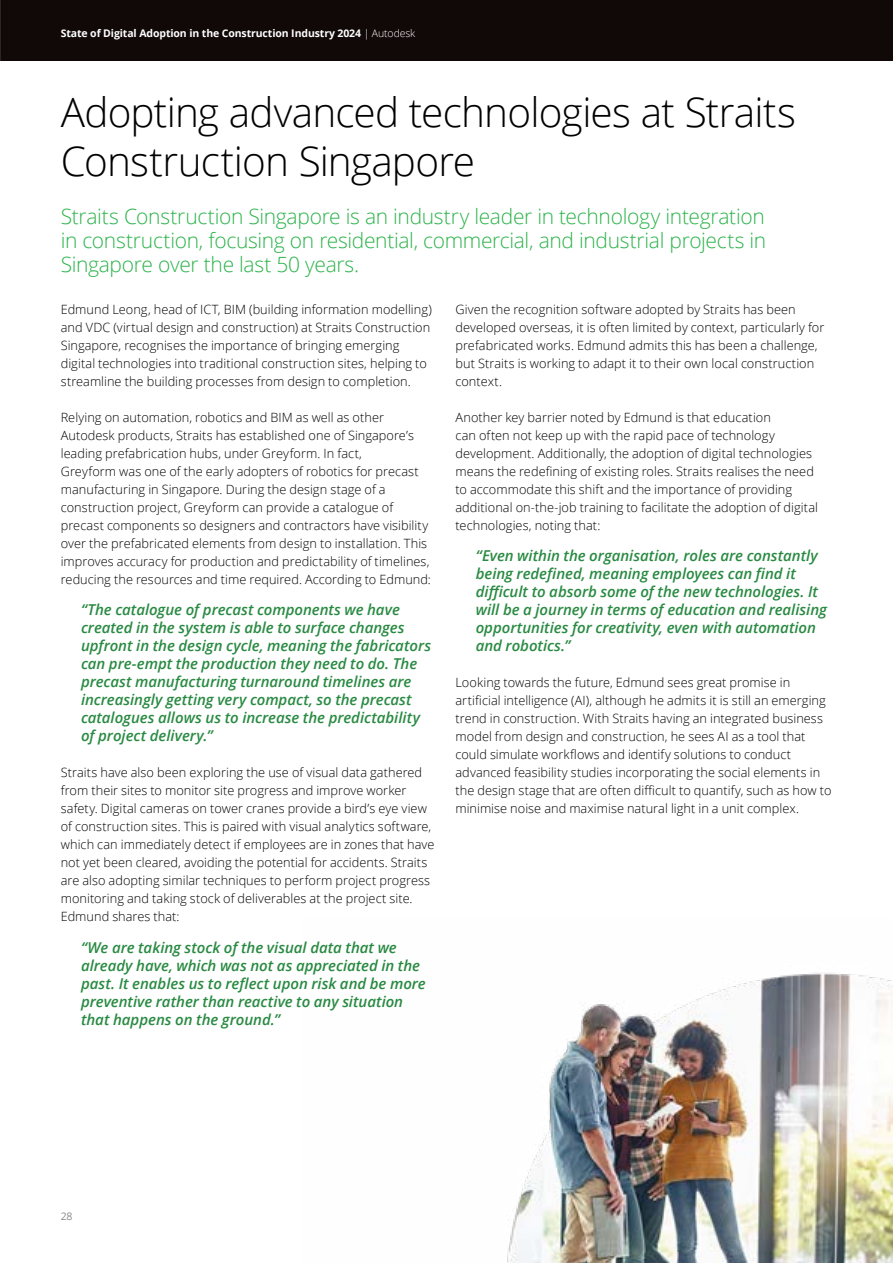
<style>
.page{position:relative;width:893px;height:1263px;background:#fff}
.page>*{position:absolute;margin:0;border:0;box-sizing:border-box;transform-origin:0 0}
.t1{font:300 40.5px/48.6px "Open Sans";letter-spacing:-.02em;color:#000}
.t2{font:300 21px/24px "Open Sans";letter-spacing:-.015em;color:#2cb34a;text-align:justify}
.t3{font:italic 600 15px/18px "Open Sans";letter-spacing:-.005em;color:#298a42}
.t4{font:300 12.75px/18px "Open Sans";letter-spacing:.005em;color:#000}
.t5{font:700 10.5px "Open Sans";letter-spacing:-.01em;color:#fff}
.t6{font:10.5px "Open Sans";color:#878a8f}
.s1{font-weight:300}
</style>
<div class="page">
<div style="left:0;top:0;width:893px;height:61px;background:#110808"></div>
<img style="left:507px;top:973px;width:386px;height:290px">
<p class="t5" style="left:61px;top:26px;width:356px">State of Digital Adoption in the Construction Industry 2024 <span class="s1">| Autodesk</span></p>
<h1 class="t1" style="left:61px;top:87px;width:737px">Adopting advanced technologies at Straits<br>Construction Singapore</h1>
<h2 class="t2" style="left:61px;top:203px;width:707px">Straits Construction Singapore is an industry leader in technology integration in construction, focusing on residential, commercial, and industrial projects in Singapore over the last 50 years.</h2>
<p class="t4" style="left:61px;top:300px;width:373px">Edmund Leong, head of ICT, BIM (building information modelling) and VDC (virtual design and construction) at Straits Construction Singapore, recognises the importance of bringing emerging digital technologies into traditional construction sites, helping to streamline the building processes from design to completion.</p>
<p class="t4" style="left:61px;top:408px;width:372px">Relying on automation, robotics and BIM as well as other Autodesk products, Straits has established one of Singapore’s leading prefabrication hubs, under Greyform. In fact,<br>Greyform was one of the early adopters of robotics for precast manufacturing in Singapore. During the design stage of a construction project, Greyform can provide a catalogue of precast components so designers and contractors have visibility over the prefabricated elements from design to installation. This improves accuracy for production and predictability of timelines, reducing the resources and time required. According to Edmund:</p>
<p class="t3" style="left:81px;top:600px;width:352px">“The catalogue of precast components we have created in the system is able to surface changes upfront in the design cycle, meaning the fabricators can pre-empt the production they need to do. The precast manufacturing turnaround timelines are increasingly getting very compact, so the precast catalogues allows us to increase the predictability of project delivery.”</p>
<p class="t4" style="left:61px;top:763px;width:375px">Straits have also been exploring the use of visual data gathered from their sites to monitor site progress and improve worker safety. Digital cameras on tower cranes provide a bird’s eye view of construction sites. This is paired with visual analytics software, which can immediately detect if employees are in zones that have not yet been cleared, avoiding the potential for accidents. Straits are also adopting similar techniques to perform project progress monitoring and taking stock of deliverables at the project site.<br>Edmund shares that:</p>
<p class="t3" style="left:81px;top:938px;width:346px">“We are taking stock of the visual data that we already have, which was not as appreciated in the past. It enables us to reflect upon risk and be more preventive rather than reactive to any situation that happens on the ground.”</p>
<p class="t4" style="left:455px;top:300px;width:370px">Given the recognition software adopted by Straits has been developed overseas, it is often limited by context, particularly for prefabricated works. Edmund admits this has been a challenge, but Straits is working to adapt it to their own local construction context.</p>
<p class="t4" style="left:455px;top:408px;width:364px">Another key barrier noted by Edmund is that education<br>can often not keep up with the rapid pace of technology development. Additionally, the adoption of digital technologies means the redefining of existing roles. Straits realises the need to accommodate this shift and the importance of providing additional on-the-job training to facilitate the adoption of digital technologies, noting that:</p>
<p class="t3" style="left:476px;top:546px;width:353px">“Even within the organisation, roles are constantly being redefined, meaning employees can find it difficult to absorb some of the new technologies. It will be a journey in terms of education and realising opportunities for creativity, even with automation and robotics.”</p>
<p class="t4" style="left:455px;top:673px;width:377px">Looking towards the future, Edmund sees great promise in artificial intelligence (AI), although he admits it is still an emerging trend in construction. With Straits having an integrated business model from design and construction, he sees AI as a tool that could simulate workflows and identify solutions to conduct advanced feasibility studies incorporating the social elements in the design stage that are often difficult to quantify, such as how to minimise noise and maximise natural light in a unit complex.</p>
<p class="t6" style="left:61px;top:1209px;width:13px">28</p>
</div>
